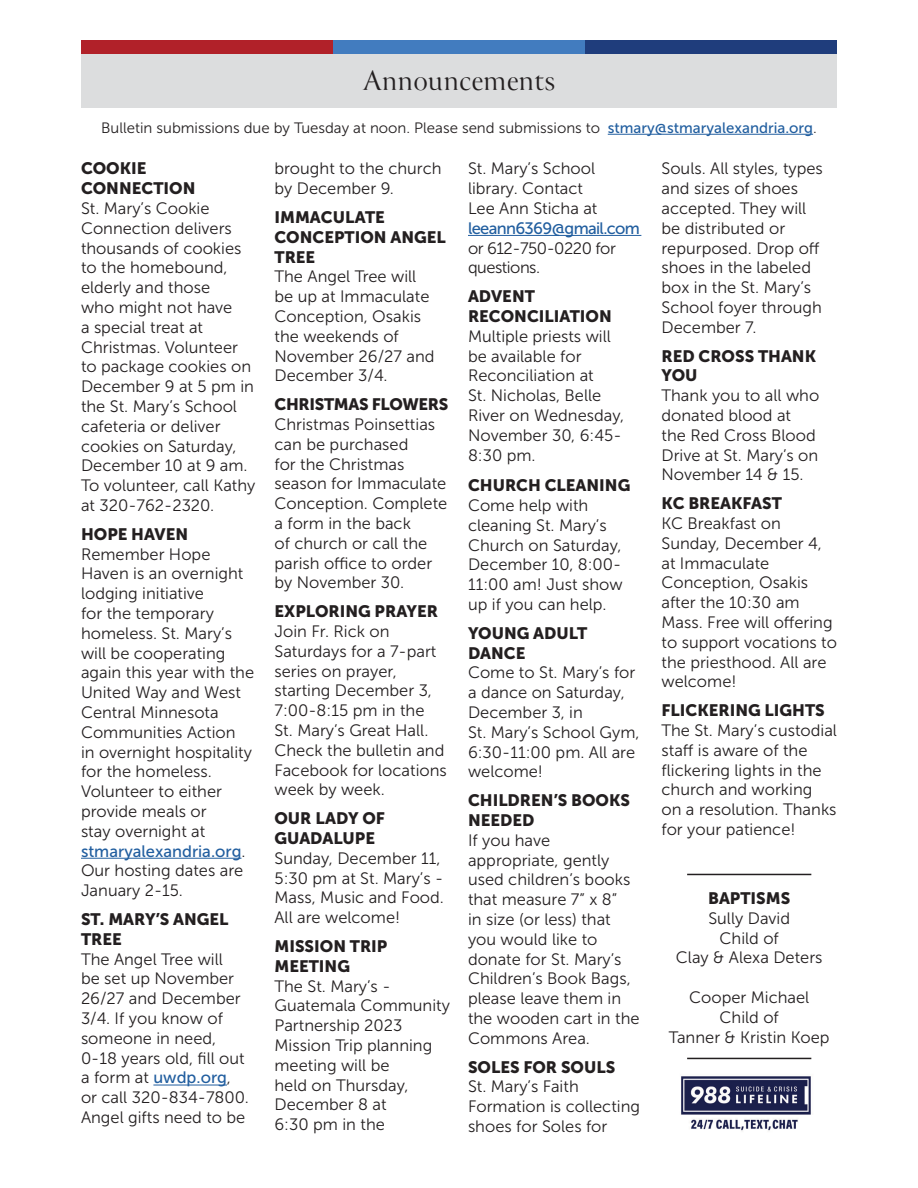
<style>
.page{position:relative;width:918px;height:1188px;background:#fff}
.page>*{position:absolute;margin:0;border:0;box-sizing:border-box;transform-origin:0 0}
.main_page_box_header{font:31.5px "Canto Pen";color:#231f20}
.table_text{font:16.5px/19.8px "Museo Sans 300";color:#231f20}
.t1{font:15px "Museo Sans 300";color:#231f20}
.s1{font-family:"Museo Sans 500";color:#215e9f}
.s2{font-family:"Museo Sans 900"}
</style>
<div class="page">
<hr style="left:81px;top:858px;width:160px;height:1px;background:#215e9f">
<hr style="left:153px;top:1085px;width:74px;height:1px;background:#215e9f">
<hr style="left:468px;top:235px;width:173px;height:1px;background:#215e9f">
<div style="left:81px;top:54px;width:756px;height:54px;background:#dcddde"></div>
<div style="left:81px;top:40px;width:252px;height:14px;background:#b12129"></div>
<div style="left:333px;top:40px;width:252px;height:14px;background:#427cbf"></div>
<div style="left:585px;top:40px;width:252px;height:14px;background:#1f3d7c"></div>
<img style="left:681px;top:1076px;width:130px;height:55px">
<hr style="left:608px;top:134px;width:205px;height:1px;background:#215e9f">
<hr style="left:687px;top:874px;width:124px;height:1px;background:#231f20">
<hr style="left:687px;top:1058px;width:124px;height:1px;background:#231f20">
<p class="main_page_box_header" style="left:363px;top:61px;width:194px">Announcements</p>
<p class="t1" style="left:101px;top:120px;width:717px">Bulletin submissions due by Tuesday at noon. Please send submissions to <span class="s1">stmary@stmaryalexandria.org</span>.</p>
<p class="table_text" style="left:81px;top:159px;width:176px"><span class="s2">COOKIE<br>CONNECTION<br></span>St. Mary’s Cookie<br>Connection delivers thousands of cookies to the homebound, elderly and those<br>who might not have<br>a special treat at<br>Christmas. Volunteer to package cookies on<br>December 9 at 5 pm in the St. Mary’s School cafeteria or deliver cookies on Saturday,<br>December 10 at 9 am.<br>To volunteer, call Kathy at 320-762-2320.</p>
<p class="table_text" style="left:81px;top:524px;width:175px"><span class="s2">HOPE HAVEN<br></span>Remember Hope<br>Haven is an overnight lodging initiative<br>for the temporary homeless. St. Mary’s will be cooperating again this year with the<br>United Way and West<br>Central Minnesota<br>Communities Action<br>in overnight hospitality for the homeless.<br>Volunteer to either provide meals or<br>stay overnight at <span class="s1">stmaryalexandria.org</span>.<br>Our hosting dates are<br>January 2-15.</p>
<p class="table_text" style="left:81px;top:910px;width:169px"><span class="s2">ST. MARY’S ANGEL<br>TREE<br></span>The Angel Tree will<br>be set up November<br>26/27 and December<br>3/4. If you know of someone in need,<br>0-18 years old, fill out a form at <span class="s1">uwdp.org</span>, or call 320-834-7800.<br>Angel gifts need to be</p>
<p class="table_text" style="left:274px;top:159px;width:169px">brought to the church by December 9.</p>
<p class="table_text" style="left:274px;top:208px;width:173px"><span class="s2">IMMACULATE<br>CONCEPTION ANGEL<br>TREE<br></span>The Angel Tree will<br>be up at Immaculate<br>Conception, Osakis the weekends of<br>November 26/27 and<br>December 3/4.</p>
<p class="table_text" style="left:274px;top:395px;width:176px"><span class="s2">CHRISTMAS FLOWERS<br></span>Christmas Poinsettias can be purchased<br>for the Christmas season for Immaculate<br>Conception. Complete a form in the back<br>of church or call the parish office to order by November 30.</p>
<p class="table_text" style="left:274px;top:602px;width:174px"><span class="s2">EXPLORING PRAYER<br></span>Join Fr. Rick on<br>Saturdays for a 7-part series on prayer, starting December 3,<br>7:00-8:15 pm in the<br>St. Mary’s Great Hall.<br>Check the bulletin and<br>Facebook for locations week by week.</p>
<p class="table_text" style="left:274px;top:809px;width:171px"><span class="s2">OUR LADY OF<br>GUADALUPE<br></span>Sunday, December 11,<br>5:30 pm at St. Mary’s -<br>Mass, Music and Food.<br>All are welcome!</p>
<p class="table_text" style="left:274px;top:937px;width:177px"><span class="s2">MISSION TRIP<br>MEETING<br></span>The St. Mary’s -<br>Guatemala Community<br>Partnership 2023<br>Mission Trip planning meeting will be<br>held on Thursday,<br>December 8 at<br>6:30 pm in the</p>
<p class="table_text" style="left:468px;top:159px;width:173px">St. Mary’s School library. Contact<br>Lee Ann Sticha at <span class="s1">leeann6369@gmail.com </span>or 612-750-0220 for questions.</p>
<p class="table_text" style="left:468px;top:287px;width:158px"><span class="s2">ADVENT<br>RECONCILIATION<br></span>Multiple priests will be available for<br>Reconciliation at<br>St. Nicholas, Belle<br>River on Wednesday,<br>November 30, 6:45-<br>8:30 pm.</p>
<p class="table_text" style="left:468px;top:476px;width:164px"><span class="s2">CHURCH CLEANING<br></span>Come help with cleaning St. Mary’s<br>Church on Saturday,<br>December 10, 8:00-<br>11:00 am! Just show up if you can help.</p>
<p class="table_text" style="left:468px;top:623px;width:173px"><span class="s2">YOUNG ADULT<br>DANCE<br></span>Come to St. Mary’s for a dance on Saturday,<br>December 3, in<br>St. Mary’s School Gym,<br>6:30-11:00 pm. All are welcome!</p>
<p class="table_text" style="left:468px;top:791px;width:173px"><span class="s2">CHILDREN’S BOOKS<br>NEEDED<br></span>If you have appropriate, gently used children’s books that measure 7” x 8”<br>in size (or less) that you would like to donate for St. Mary’s<br>Children’s Book Bags, please leave them in the wooden cart in the<br>Commons Area.</p>
<p class="table_text" style="left:468px;top:1057px;width:174px"><span class="s2">SOLES FOR SOULS<br></span>St. Mary’s Faith<br>Formation is collecting shoes for Soles for</p>
<p class="table_text" style="left:662px;top:159px;width:163px">Souls. All styles, types and sizes of shoes accepted. They will be distributed or repurposed. Drop off shoes in the labeled box in the St. Mary’s<br>School foyer through<br>December 7.</p>
<p class="table_text" style="left:662px;top:346px;width:159px"><span class="s2">RED CROSS THANK<br>YOU<br></span>Thank you to all who donated blood at the Red Cross Blood<br>Drive at St. Mary’s on<br>November 14 &amp; 15.</p>
<p class="table_text" style="left:662px;top:494px;width:177px"><span class="s2">KC BREAKFAST<br></span>KC Breakfast on<br>Sunday, December 4, at Immaculate<br>Conception, Osakis after the 10:30 am<br>Mass. Free will offering to support vocations to the priesthood. All are welcome!</p>
<p class="table_text" style="left:662px;top:701px;width:177px"><span class="s2">FLICKERING LIGHTS<br></span>The St. Mary’s custodial staff is aware of the flickering lights in the church and working<br>on a resolution. Thanks for your patience!</p>
<p class="table_text" style="left:676px;top:889px;width:148px;text-align:center"><span class="s2">BAPTISMS<br></span>Sully David<br>Child of<br>Clay &amp; Alexa Deters</p>
<p class="table_text" style="left:669px;top:988px;width:162px;text-align:center">Cooper Michael<br>Child of<br>Tanner &amp; Kristin Koep</p>
</div>
